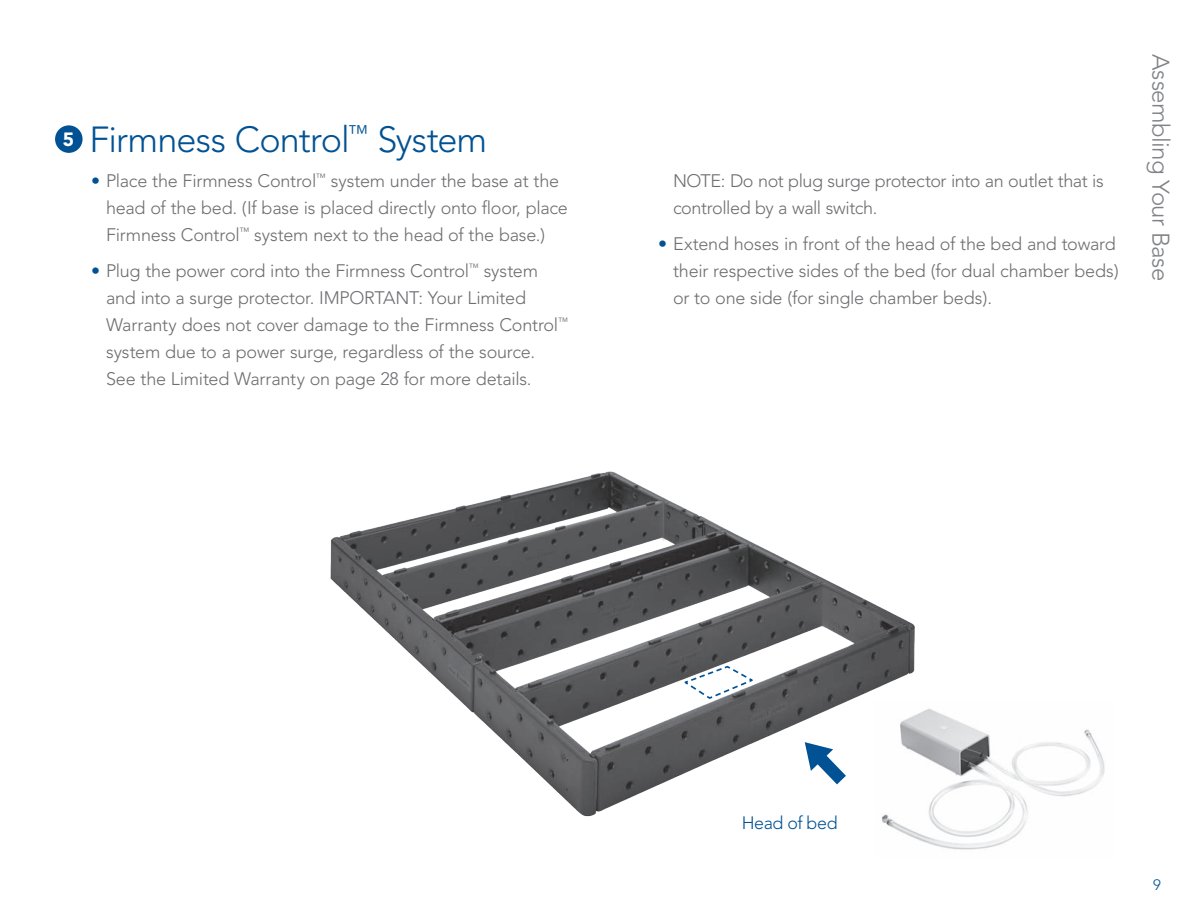
<style>
.page{position:relative;width:1188px;height:918px;background:#fff}
.page>*{position:absolute;margin:0;border:0;box-sizing:border-box;transform-origin:0 0}
.t1{font:300 36px "Avenir";letter-spacing:-.025em;color:#005294}
.t2{font:300 24px "Avenir";letter-spacing:-.02em;color:#808285}
.t3{font:300 18px/27px "Avenir";letter-spacing:-.015em;color:#6c6d70}
.t4{font:300 17.85px "Avenir";color:#005294}
.t5{font:300 15px "Avenir";color:#005294}
.s1{color:#005294}
</style>
<div class="page">
<div style="left:55px;top:125px;width:28px;height:28px;background:#005294;border-radius:50%"></div>
<img style="left:883px;top:709px;width:222px;height:141px">
<img style="left:330px;top:471px;width:599px;height:351px">
<svg style="left:682px;top:665px;width:74px;height:35px"></svg>
<svg style="left:805px;top:742px;width:41px;height:42px"></svg>
<h1 class="t1" style="left:63px;top:118px;width:426px"><sup>5</sup> Firmness Control<sup>™</sup> System</h1>
<p class="t3" style="left:106px;top:168px;width:463px;text-indent:-15px"><span class="s1">•</span> Place the Firmness Control<sup>™</sup> system under the base at the head of the bed. (If base is placed directly onto floor, place<br>Firmness Control<sup>™</sup> system next to the head of the base.)</p>
<p class="t3" style="left:106px;top:257px;width:464px;text-indent:-15px"><span class="s1">•</span> Plug the power cord into the Firmness Control<sup>™</sup> system and into a surge protector. I MPOR TANT: Your Limited Warranty does not cover damage to the Firmness Control<sup>™ </sup>system due to a power surge, regardless of the source.<br>See the Limited Warranty on page 28 for more details.</p>
<p class="t3" style="left:673px;top:168px;width:432px">NOTE : Do not plug surge protector into an outlet that is controlled by a wall switch.</p>
<p class="t3" style="left:673px;top:230px;width:447px;text-indent:-15px"><span class="s1">•</span> Extend hoses in front of the head of the bed and toward their respective sides of the bed (for dual chamber beds) or to one side (for single chamber beds).</p>
<h2 class="t2" style="left:1175px;top:54px;width:229px;rotate:90deg">Assembling Your Base</h2>
<p class="t4" style="left:742px;top:813px;width:97px">Head of bed</p>
<p class="t5" style="left:1153px;top:876px;width:9px">9</p>
</div>
